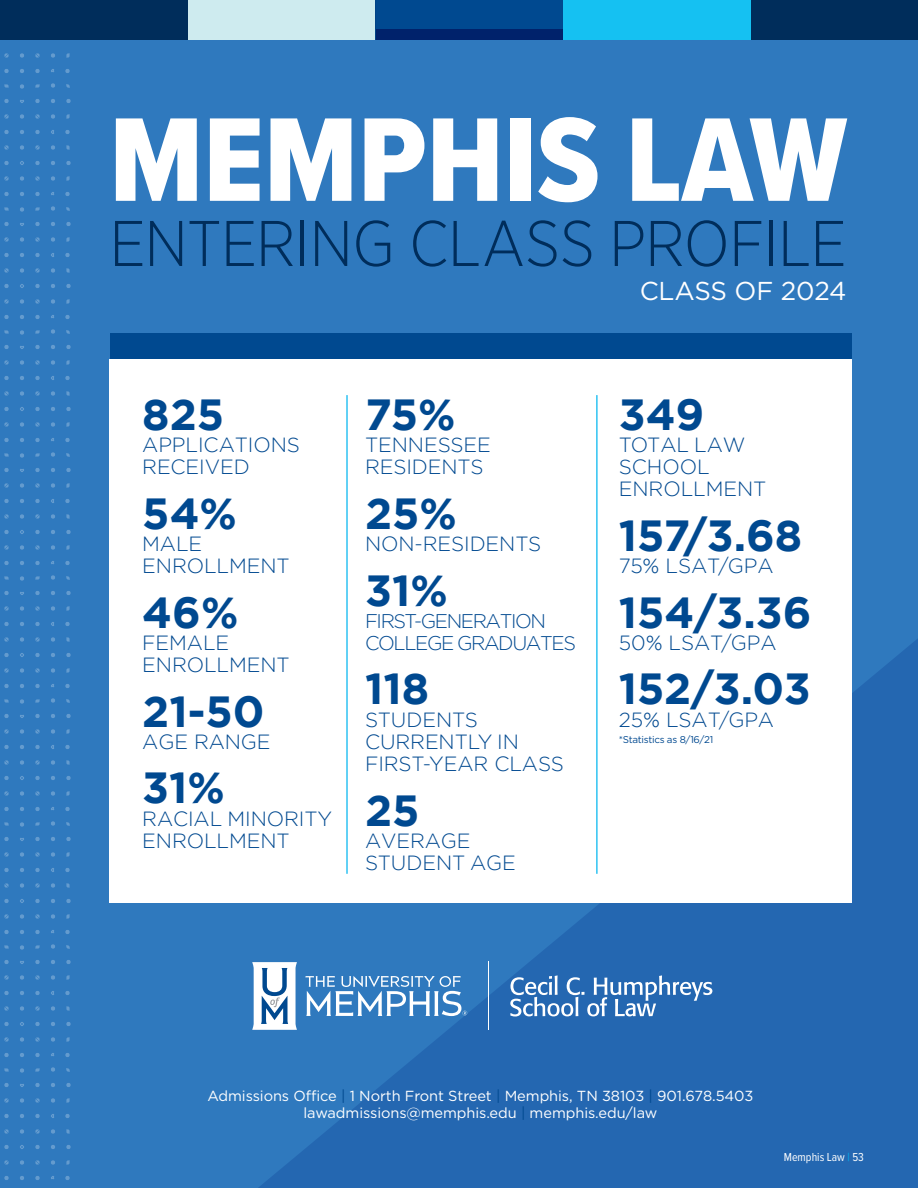
<style>
.page{position:relative;width:918px;height:1188px;background:#fff}
.page>*{position:absolute;margin:0;border:0;box-sizing:border-box;transform-origin:0 0}
.t1{font:123.6px "Proxima Nova Cond Extrabld";color:#fff}
.t2{font:300 64.35px "Gotham Narrow";letter-spacing:-.015em;color:#002d5b}
.t3{font:700 43.5px "Gotham";color:#004990}
.t4{font:25.8px "Gotham";letter-spacing:-.01em;color:#fff}
.t5{font:300 20.55px/22.2px "Gotham";letter-spacing:-.005em;color:#004990}
.t6{font:300 19.65px/22.2px "Gotham";letter-spacing:-.07em;color:#004990}
.t7{font:14.55px "Gotham";letter-spacing:-.005em;color:#fff}
.t8{font:12px "Proxima Nova Cond";color:#fff}
.t9{font:9.9px "Gotham";letter-spacing:-.03em;color:#004990}
.s1{color:#004990}
.s2{color:#00b5ef}
</style>
<div class="page">
<div style="left:0;top:29px;width:918px;height:1159px;background:#2f79be"></div>
<svg style="left:258px;top:639px;width:660px;height:549px;fill:#2467b1"></svg>
<svg style="left:4px;top:53px;width:67px;height:1127px"></svg>
<svg style="left:252px;top:962px;width:45px;height:68px;background:#bbcfe2"></svg>
<svg style="left:306px;top:976px;width:161px;height:40px"></svg>
<hr style="left:488px;top:962px;width:1px;height:68px;background:#fff">
<svg style="left:510px;top:975px;width:202px;height:42px;background:#568ac2"></svg>
<div style="left:109px;top:359px;width:743px;height:544px;background:#fff"></div>
<div style="left:110px;top:333px;width:742px;height:26px;background:#004990"></div>
<hr style="left:346px;top:395px;width:2px;height:479px;background:#00b5ef">
<hr style="left:596px;top:395px;width:2px;height:479px;background:#00b5ef">
<div style="left:0;top:0;width:188px;height:40px;background:#002d5b"></div>
<div style="left:751px;top:0;width:167px;height:40px;background:#002d5b"></div>
<div style="left:188px;top:0;width:188px;height:40px;background:#ceebef"></div>
<svg style="left:375px;top:0;width:188px;height:40px;background:#003e85"></svg>
<div style="left:563px;top:0;width:188px;height:40px;background:#15c1f2"></div>
<p class="t1" style="left:109px;top:69px;width:740px">MEMPHIS LAW</p>
<p class="t2" style="left:109px;top:204px;width:739px">ENTERING CLASS PROFILE</p>
<p class="t4" style="left:640px;top:274px;width:208px">CLASS OF 2024</p>
<p class="t3" style="left:142px;top:386px;width:83px">825</p>
<p class="t5" style="left:142px;top:433px;width:159px">APPLICATIONS<br>RECEIVED</p>
<p class="t3" style="left:142px;top:485px;width:96px">54%</p>
<p class="t5" style="left:142px;top:532px;width:149px">MALE<br>ENROLLMENT</p>
<p class="t3" style="left:142px;top:584px;width:98px">46%</p>
<p class="t5" style="left:142px;top:631px;width:149px">FEMALE<br>ENROLLMENT</p>
<p class="t3" style="left:142px;top:682px;width:124px">21-50</p>
<p class="t5" style="left:142px;top:730px;width:130px">AGE RANGE</p>
<p class="t3" style="left:142px;top:759px;width:84px">31%</p>
<p class="t5" style="left:142px;top:807px;width:191px">RACIAL MINORITY<br>ENROLLMENT</p>
<h3 class="t3" style="left:365px;top:386px;width:92px">75%</h3>
<p class="t5" style="left:365px;top:433px;width:127px">TENNESSEE<br>RESIDENTS</p>
<h3 class="t3" style="left:365px;top:485px;width:93px">25%</h3>
<p class="t5" style="left:365px;top:532px;width:178px">NON-RESIDENTS</p>
<h3 class="t3" style="left:365px;top:561px;width:84px">31%</h3>
<p class="t6" style="left:365px;top:609px;width:212px">FIRST-GENERATION<br>COLLEGE GRADUATES</p>
<h3 class="t3" style="left:365px;top:660px;width:66px">118</h3>
<p class="t5" style="left:365px;top:708px;width:200px">STUDENTS<br>CURRENTLY IN<br>FIRST-YEAR CLASS</p>
<h3 class="t3" style="left:365px;top:781px;width:56px">25</h3>
<p class="t5" style="left:365px;top:829px;width:152px">AVERAGE<br>STUDENT AGE</p>
<h3 class="t3" style="left:619px;top:386px;width:87px">349</h3>
<p class="t5" style="left:619px;top:433px;width:149px">TOTAL LAW<br>SCHOOL<br>ENROLLMENT</p>
<h3 class="t3" style="left:619px;top:507px;width:185px">157/3.68</h3>
<p class="t5" style="left:619px;top:554px;width:156px">75% LSAT/GPA</p>
<h3 class="t3" style="left:619px;top:584px;width:194px">154/3.36</h3>
<p class="t5" style="left:619px;top:631px;width:159px">50% LSAT/GPA</p>
<h3 class="t3" style="left:619px;top:660px;width:193px">152/3.03</h3>
<p class="t5" style="left:619px;top:708px;width:157px">25% LSAT/GPA</p>
<p class="t9" style="left:619px;top:733px;width:96px">*Statistics as 8/16/21</p>
<p class="t7" style="left:207px;top:1086px;width:547px">Admissions Office <span class="s1">|</span> 1 North Front Street <span class="s1">|</span> Memphis, TN 38103 <span class="s1">|</span> 901.678.5403</p>
<p class="t7" style="left:304px;top:1104px;width:355px">lawadmissions@memphis.edu <span class="s1">|</span> memphis.edu/law</p>
<p class="t8" style="left:784px;top:1148px;width:82px">Memphis Law <span class="s2">|</span> 53</p>
</div>
